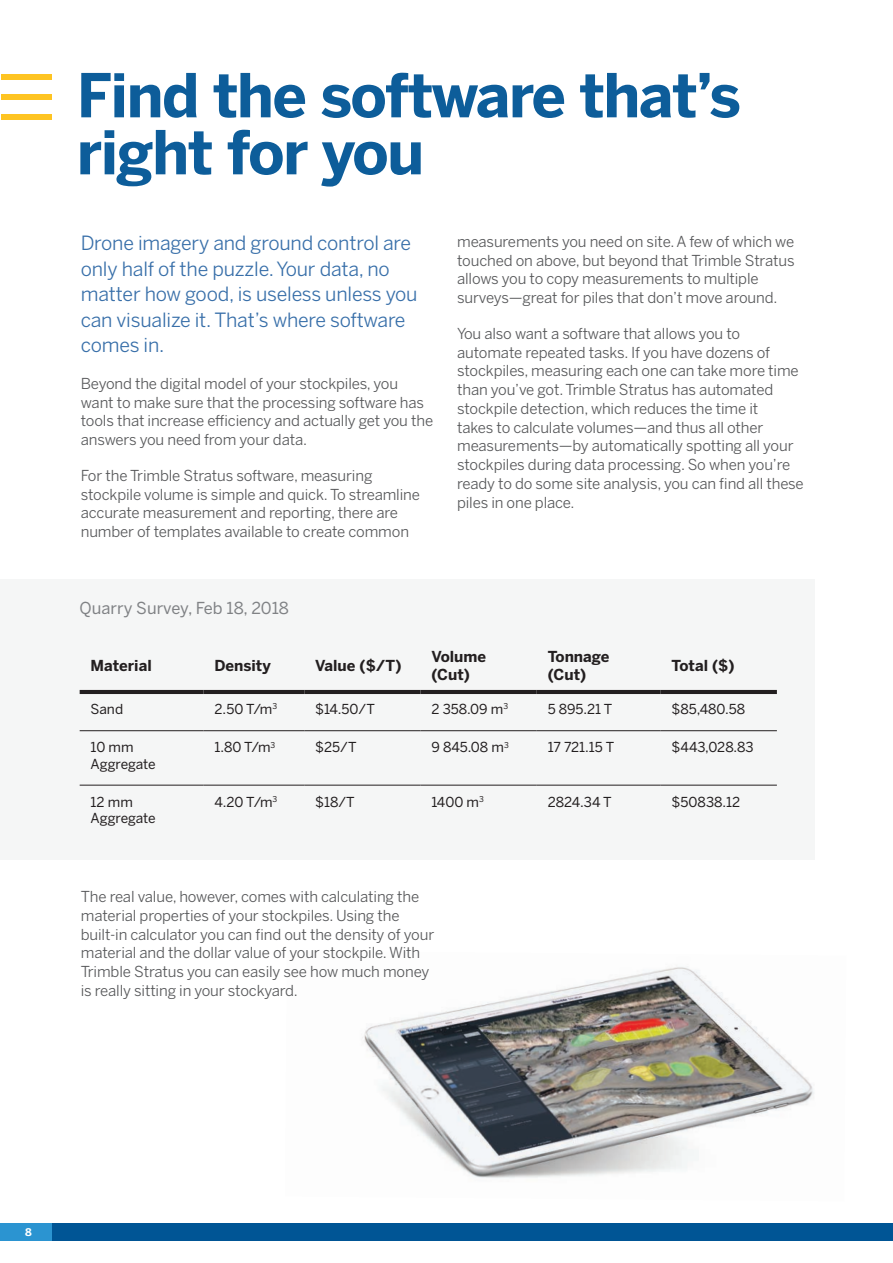
<style>
.page{position:relative;width:893px;height:1263px;background:#fff}
.page>*{position:absolute;margin:0;border:0;box-sizing:border-box;transform-origin:0 0}
.t1{font:700 60px/57px "Benton Sans";letter-spacing:-.025em;color:#005595}
.t2{font:19.5px/25.5px "Benton Sans";letter-spacing:-.01em;color:#386fa9}
.t3{font:16.35px "Benton Sans";color:#808285}
.t4{font:15px/18.8px "Benton Sans";letter-spacing:-.01em;color:#57585a}
.t5{font:700 15px/18px "Benton Sans";color:#231f20}
.t6{font:13.65px/16.4px "Benton Sans";color:#231f20}
.t7{font:700 10.5px "Benton Sans";color:#fff}
</style>
<div class="page">
<div style="left:0;top:579px;width:814px;height:280px;background:#f5f6f6"></div>
<img style="left:362px;top:967px;width:452px;height:211px">
<div style="left:1px;top:74px;width:51px;height:6px;background:#fec422"></div>
<div style="left:1px;top:94px;width:51px;height:6px;background:#fec422"></div>
<div style="left:1px;top:114px;width:51px;height:6px;background:#fec422"></div>
<div style="left:0;top:1223px;width:709px;height:18px;background:#2b94d1"></div>
<div style="left:53px;top:1223px;width:840px;height:18px;background:#005595"></div>
<hr style="left:80px;top:730px;width:124px;height:1px;background:#231f20">
<hr style="left:204px;top:730px;width:100px;height:1px;background:#231f20">
<hr style="left:304px;top:730px;width:116px;height:1px;background:#231f20">
<hr style="left:420px;top:730px;width:117px;height:1px;background:#231f20">
<hr style="left:537px;top:730px;width:124px;height:1px;background:#231f20">
<hr style="left:661px;top:730px;width:116px;height:1px;background:#231f20">
<hr style="left:80px;top:785px;width:124px;height:1px;background:#231f20">
<hr style="left:204px;top:785px;width:100px;height:1px;background:#231f20">
<hr style="left:304px;top:785px;width:116px;height:1px;background:#231f20">
<hr style="left:420px;top:785px;width:117px;height:1px;background:#231f20">
<hr style="left:537px;top:785px;width:124px;height:1px;background:#231f20">
<hr style="left:661px;top:785px;width:116px;height:1px;background:#231f20">
<hr style="left:80px;top:690px;width:124px;height:4px;background:#231f20">
<hr style="left:204px;top:690px;width:100px;height:4px;background:#231f20">
<hr style="left:304px;top:690px;width:116px;height:4px;background:#231f20">
<hr style="left:420px;top:690px;width:117px;height:4px;background:#231f20">
<hr style="left:537px;top:690px;width:124px;height:4px;background:#231f20">
<hr style="left:661px;top:690px;width:116px;height:4px;background:#231f20">
<h1 class="t1" style="left:77px;top:68px;width:666px">Find the software that’s right for you</h1>
<h2 class="t2" style="left:81px;top:231px;width:338px">Drone imagery and ground control are only half of the puzzle. Your data, no matter how good, is useless unless you can visualize it. That’s where software comes in.</h2>
<p class="t4" style="left:81px;top:374px;width:354px">Beyond the digital model of your stockpiles, you want to make sure that the processing software has tools that increase efficiency and actually get you the answers you need from your data.</p>
<p class="t4" style="left:81px;top:466px;width:341px">For the Trimble Stratus software, measuring stockpile volume is simple and quick. To streamline accurate measurement and reporting, there are number of templates available to create common</p>
<p class="t3" style="left:80px;top:598px;width:211px">Quarry Survey, Feb 18, 2018</p>
<p class="t4" style="left:457px;top:232px;width:339px">measurements you need on site. A few of which we touched on above, but beyond that Trimble Stratus allows you to copy measurements to multiple surveys—great for piles that don’t move around.</p>
<p class="t4" style="left:457px;top:324px;width:348px">You also want a software that allows you to automate repeated tasks. If you have dozens of stockpiles, measuring each one can take more time than you’ve got. Trimble Stratus has automated stockpile detection, which reduces the time it<br>takes to calculate volumes—and thus all other measurements—by automatically spotting all your stockpiles during data processing. So when you’re ready to do some site analysis, you can find all these piles in one place.</p>
<p class="t5" style="left:91px;top:656px;width:63px">Material</p>
<p class="t5" style="left:215px;top:656px;width:58px">Density</p>
<p class="t5" style="left:315px;top:656px;width:88px">Value ($/T)</p>
<p class="t5" style="left:431px;top:647px;width:56px">Volume (Cut)</p>
<p class="t5" style="left:548px;top:647px;width:63px">Tonnage (Cut)</p>
<p class="t5" style="left:672px;top:656px;width:64px">Total ($)</p>
<p class="t6" style="left:91px;top:701px;width:34px">Sand</p>
<p class="t6" style="left:215px;top:701px;width:64px">2.50 T/m<sup>3</sup></p>
<p class="t6" style="left:315px;top:701px;width:61px">$14.50/T</p>
<p class="t6" style="left:431px;top:701px;width:78px">2 358.09 m<sup>3</sup></p>
<p class="t6" style="left:548px;top:701px;width:66px">5 895.21 T</p>
<p class="t6" style="left:672px;top:701px;width:75px">$85,480.58</p>
<p class="t6" style="left:91px;top:739px;width:67px">10 mm<br>Aggregate</p>
<p class="t6" style="left:215px;top:739px;width:62px">1.80 T/m<sup>3</sup></p>
<p class="t6" style="left:315px;top:739px;width:43px">$25/T</p>
<p class="t6" style="left:431px;top:739px;width:79px">9 845.08 m<sup>3</sup></p>
<p class="t6" style="left:548px;top:739px;width:68px">17 721.15 T</p>
<p class="t6" style="left:672px;top:739px;width:83px">$443,028.83</p>
<p class="t6" style="left:91px;top:794px;width:67px">12 mm<br>Aggregate</p>
<p class="t6" style="left:215px;top:794px;width:64px">4.20 T/m<sup>3</sup></p>
<p class="t6" style="left:315px;top:794px;width:41px">$18/T</p>
<p class="t6" style="left:431px;top:794px;width:54px">1400 m<sup>3</sup></p>
<p class="t6" style="left:548px;top:794px;width:66px">2824.34 T</p>
<p class="t6" style="left:672px;top:794px;width:70px">$50838.12</p>
<p class="t4" style="left:81px;top:887px;width:355px">The real value, however, comes with calculating the material properties of your stockpiles. Using the built-in calculator you can find out the density of your material and the dollar value of your stockpile. With Trimble Stratus you can easily see how much money is really sitting in your stockyard.</p>
<p class="t7" style="left:25px;top:1225px;width:8px">8</p>
</div>
